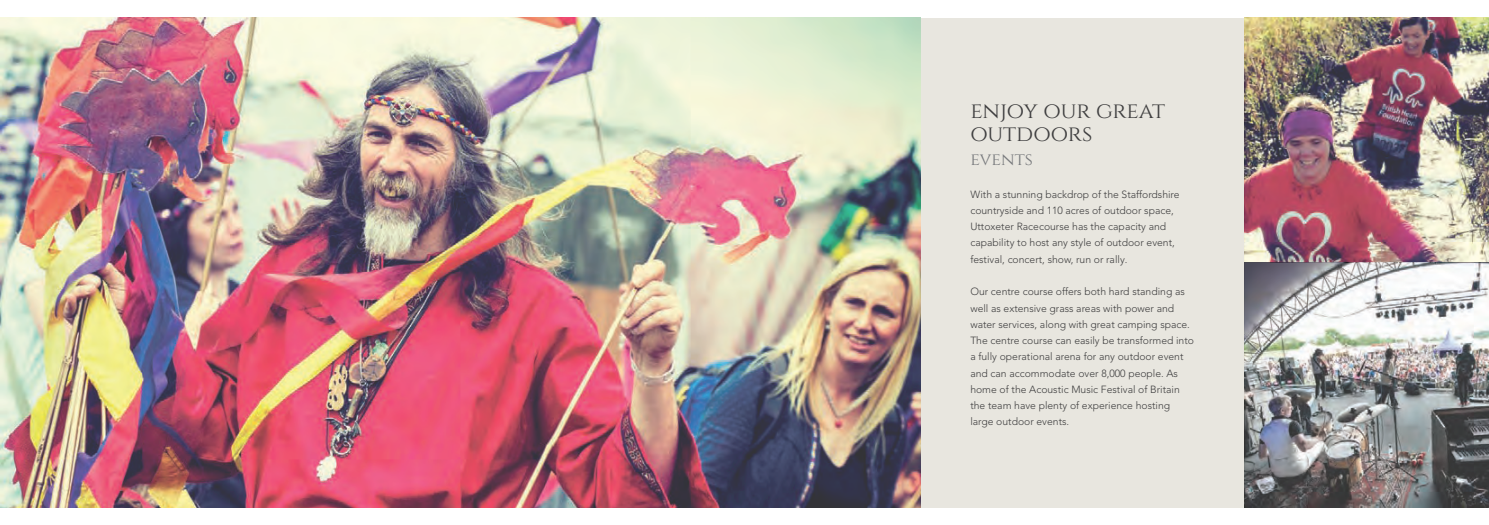
<style>
.page{position:relative;width:1489px;height:525px;background:#fff}
.page>*{position:absolute;margin:0;border:0;box-sizing:border-box;transform-origin:0 0}
.t1{font:22.5px/23.8px "Cinzel";color:#3e3e3f}
.t2{font:17.5px "Cinzel";color:#76787b}
.t3{font:300 10.38px/16.2px "Avenir LT Pro";color:#3e3e3f}
</style>
<div class="page">
<div style="left:920px;top:18px;width:324px;height:489px;background:#e8e6df"></div>
<img style="left:0;top:18px;width:920px;height:489px">
<img style="left:1244px;top:18px;width:244px;height:489px">
<h1 class="t1" style="left:970px;top:99px;width:196px">ENJOY OUR GREAT<br>OUTDOORS</h1>
<h2 class="t2" style="left:970px;top:149px;width:64px">EVENTS</h2>
<p class="t3" style="left:970px;top:186px;width:211px">With a stunning backdrop of the Staffordshire countryside and 110 acres of outdoor space, Uttoxeter Racecourse has the capacity and capability to host any style of outdoor event, festival, concert, show, run or rally.</p>
<p class="t3" style="left:970px;top:283px;width:225px">Our centre course offers both hard standing as well as extensive grass areas with power and water services, along with great camping space.<br>The centre course can easily be transformed into a fully operational arena for any outdoor event and can accommodate over 8,000 people. As home of the Acoustic Music Festival of Britain the team have plenty of experience hosting large outdoor events.</p>
</div>
